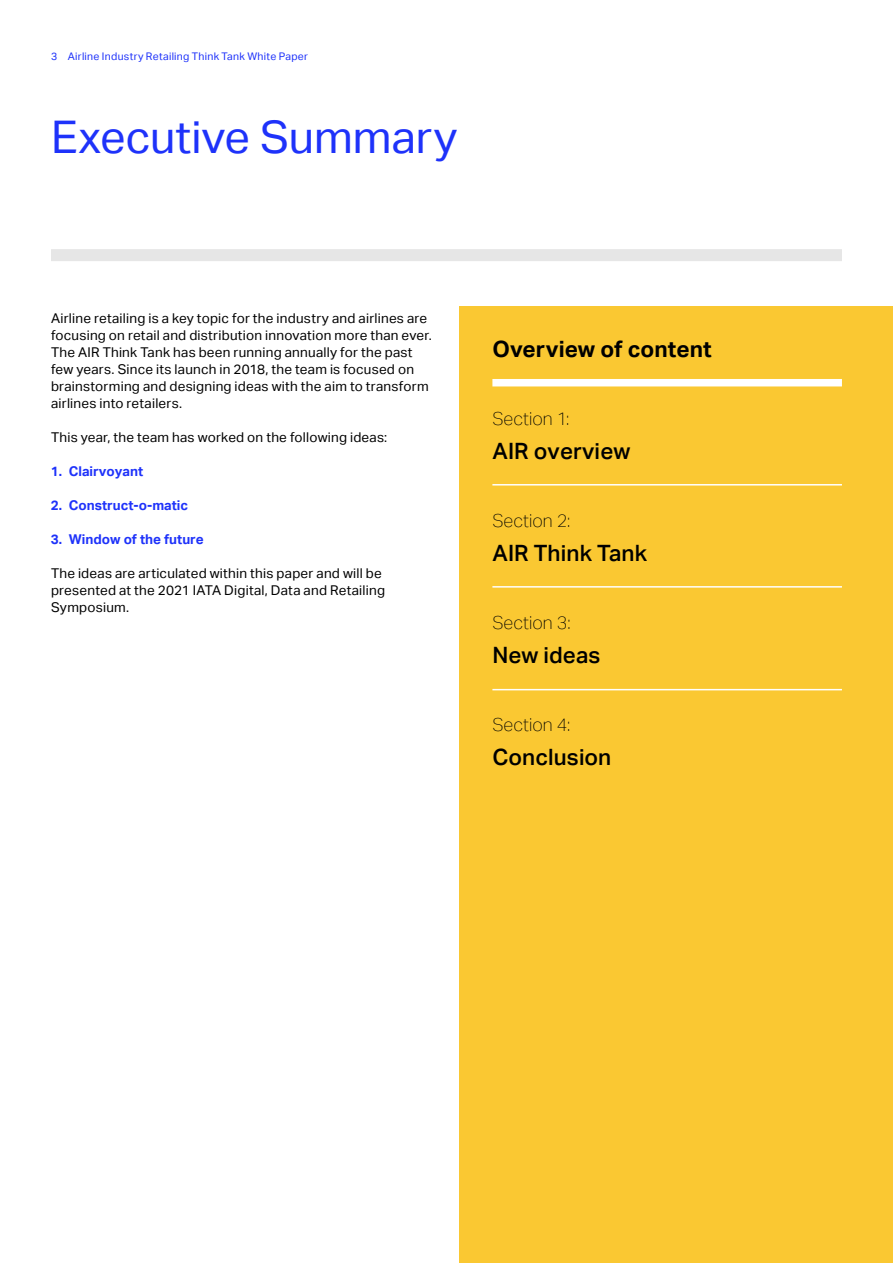
<style>
.page{position:relative;width:893px;height:1263px;background:#fff}
.page>*{position:absolute;margin:0;border:0;box-sizing:border-box;transform-origin:0 0}
.t1{font:45px "Aktiv Grotesk";color:#1e32fa}
.t2{font:500 22.5px "Aktiv Grotesk";letter-spacing:.005em;color:#000}
.t3{font:700 22.5px "Aktiv Grotesk";color:#000}
.t4{font:100 18px "Aktiv Grotesk";color:#000}
.t5{font:13.5px/17px "Aktiv Grotesk";letter-spacing:.02em;color:#000}
.t6{font:700 13.5px "Aktiv Grotesk";color:#1e32fa}
.t7{font:10.5px "Aktiv Grotesk";letter-spacing:.03em;color:#1e32fa}
</style>
<div class="page">
<div style="left:459px;top:306px;width:434px;height:957px;background:#fac832"></div>
<div style="left:492px;top:379px;width:350px;height:7px;background:#fff"></div>
<hr style="left:492px;top:484px;width:350px;height:1px;background:#fff">
<hr style="left:492px;top:586px;width:350px;height:2px;background:#fff">
<hr style="left:492px;top:689px;width:350px;height:1px;background:#fff">
<div style="left:51px;top:249px;width:791px;height:12px;background:#e6e6e6"></div>
<p class="t7" style="left:51px;top:50px;width:258px">3 Airline Industry Retailing Think Tank White Paper</p>
<h1 class="t1" style="left:51px;top:111px;width:408px">Executive Summary</h1>
<p class="t5" style="left:51px;top:310px;width:382px">Airline retailing is a key topic for the industry and airlines are focusing on retail and distribution innovation more than ever.<br>The AIR Think Tank has been running annually for the past few years. Since its launch in 2018, the team is focused on brainstorming and designing ideas with the aim to transform airlines into retailers.</p>
<p class="t5" style="left:51px;top:429px;width:338px">This year, the team has worked on the following ideas:</p>
<p class="t6" style="left:51px;top:464px;width:94px">1. Clairvoyant</p>
<p class="t6" style="left:51px;top:498px;width:139px">2. Construct-o-matic</p>
<p class="t6" style="left:51px;top:532px;width:155px">3. Window of the future</p>
<p class="t5" style="left:51px;top:565px;width:335px">The ideas are articulated within this paper and will be presented at the 2021 IATA Digital, Data and Retailing<br>Symposium.</p>
<h2 class="t3" style="left:492px;top:336px;width:221px">Overview of content</h2>
<h3 class="t4" style="left:492px;top:409px;width:79px">Section 1:</h3>
<h2 class="t2" style="left:492px;top:438px;width:140px">AIR overview</h2>
<h3 class="t4" style="left:492px;top:511px;width:79px">Section 2:</h3>
<h2 class="t2" style="left:492px;top:540px;width:156px">AIR Think Tank</h2>
<h3 class="t4" style="left:492px;top:613px;width:80px">Section 3:</h3>
<h2 class="t2" style="left:492px;top:642px;width:109px">New ideas</h2>
<h3 class="t4" style="left:492px;top:715px;width:79px">Section 4:</h3>
<h2 class="t2" style="left:492px;top:744px;width:120px">Conclusion</h2>
</div>
